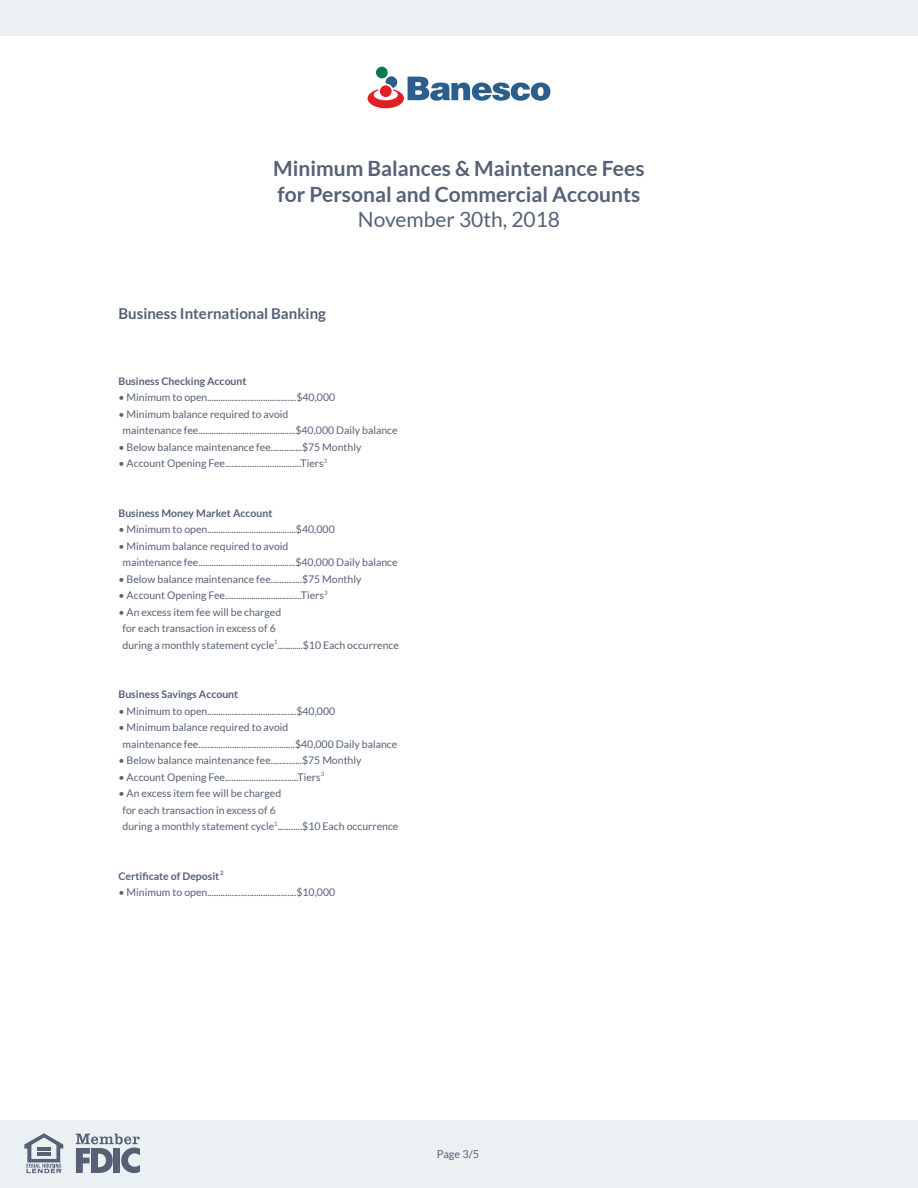
<style>
.page{position:relative;width:918px;height:1188px;background:#fff}
.page>*{position:absolute;margin:0;border:0;box-sizing:border-box;transform-origin:0 0}
.t1{font:700 21px/25.2px "Lato";color:#556176}
.t2{font:21px "Lato";color:#556176}
.t3{font:700 15px "Lato";color:#556176}
.t4{font:10.95px "Lato";color:#566176}
.t5{font:10.5px/16.5px "Lato";color:#556176}
.t6{font:700 10.5px "Lato";color:#556176}
</style>
<div class="page">
<div style="left:0;top:0;width:918px;height:36px;background:#ebf0f3"></div>
<div style="left:376px;top:67px;width:12px;height:11px;background:#057953;border-radius:50%"></div>
<svg style="left:368px;top:76px;width:182px;height:32px"></svg>
<div style="left:0;top:1120px;width:918px;height:68px;background:#ebf0f3"></div>
<svg style="left:76px;top:1134px;width:64px;height:39px"></svg>
<div style="left:113px;top:1148px;width:7px;height:25px;background:#566176"></div>
<svg style="left:24px;top:1133px;width:39px;height:40px"></svg>
<h1 class="t1" style="left:273px;top:156px;width:373px">Minimum Balances &amp; Maintenance Fees for Personal and Commercial Accounts</h1>
<h1 class="t2" style="left:358px;top:208px;width:204px">November 30th, 2018</h1>
<h2 class="t3" style="left:119px;top:305px;width:209px">Business International Banking</h2>
<p class="t6" style="left:119px;top:375px;width:130px">Business Checking Account</p>
<p class="t5" style="left:119px;top:389px;width:218px">• Minimum to open........................................$40,000</p>
<p class="t5" style="left:123px;top:406px;width:277px;text-indent:-4px">• Minimum balance required to avoid<br>maintenance fee............................................$40,000 Daily balance</p>
<p class="t5" style="left:119px;top:439px;width:244px">• Below balance maintenance fee..............$75 Monthly</p>
<p class="t5" style="left:119px;top:455px;width:210px">• Account Opening Fee..................................Tiers<sup>3</sup></p>
<p class="t6" style="left:119px;top:507px;width:155px">Business Money Market Account</p>
<p class="t5" style="left:119px;top:521px;width:218px">• Minimum to open........................................$40,000</p>
<p class="t5" style="left:123px;top:538px;width:277px;text-indent:-4px">• Minimum balance required to avoid<br>maintenance fee............................................$40,000 Daily balance</p>
<p class="t5" style="left:119px;top:571px;width:244px">• Below balance maintenance fee..............$75 Monthly</p>
<p class="t5" style="left:119px;top:587px;width:211px">• Account Opening Fee...................................Tiers<sup>3</sup></p>
<p class="t5" style="left:123px;top:604px;width:278px;text-indent:-4px">• An excess item fee will be charged<br>for each transaction in excess of 6<br>during a monthly statement cycle<sup>1</sup>............$10 Each occurrence</p>
<p class="t6" style="left:119px;top:688px;width:121px">Business Savings Account</p>
<p class="t5" style="left:119px;top:703px;width:218px">• Minimum to open........................................$40,000</p>
<p class="t5" style="left:123px;top:719px;width:276px;text-indent:-4px">• Minimum balance required to avoid<br>maintenance fee...........................................$40,000 Daily balance</p>
<p class="t5" style="left:119px;top:752px;width:244px">• Below balance maintenance fee..............$75 Monthly</p>
<p class="t5" style="left:119px;top:769px;width:207px">• Account Opening Fee.................................Tiers<sup>3</sup></p>
<p class="t5" style="left:123px;top:785px;width:277px;text-indent:-4px">• An excess item fee will be charged<br>for each transaction in excess of 6<br>during a monthly statement cycle<sup>1</sup>...........$10 Each occurrence</p>
<p class="t6" style="left:119px;top:870px;width:107px">Certificate of Deposit<sup>2</sup></p>
<p class="t5" style="left:119px;top:884px;width:218px">• Minimum to open........................................$10,000</p>
<p class="t4" style="left:437px;top:1148px;width:44px">Page 3/5</p>
</div>
